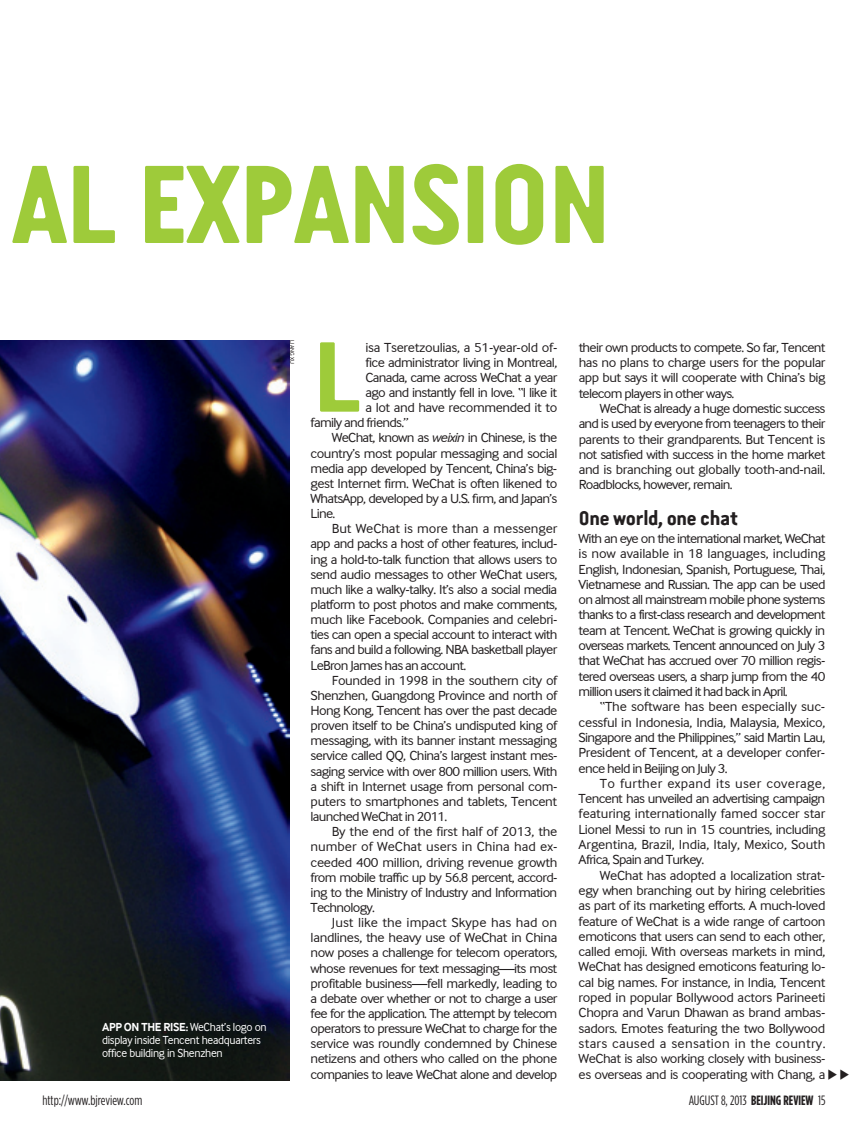
<style>
.page{position:relative;width:868px;height:1136px;background:#fff}
.page>*{position:absolute;margin:0;border:0;box-sizing:border-box;transform-origin:0 0}
.t1{font:111px "Van Condensed LF Bold";letter-spacing:-.06em;color:#9ecb3a}
.t2{font:99.9px "Van Condensed LF Bold";color:#9ecb3a;scale:1.05 1}
.t3{font:19.5px "Van Condensed LF Bold";letter-spacing:-.05em;color:#231f20}
.t4{font:13.5px/15.3px "Inter Face Da Ma";letter-spacing:-.04em;color:#231f20;text-align:justify;scale:1.05 1}
.t5{font:13.5px "Inter Face Da Ma";letter-spacing:-.02em;color:#231f20;scale:1.05 1}
.t6{font:13.5px "Inter Face Da Ma";color:#231f20;scale:1.05 1}
.t7{font:condensed 13.5px "Gotham HTF";color:#231f20}
.t8{font:13.5px "Inter Face Da Ma";letter-spacing:-.01em;color:#231f20;scale:1.05 1}
.t9{font:12px/12.8px "Inter Face Da Ma";letter-spacing:-.025em;color:#fff;scale:.95 1}
.t10{font:6px "Inter Face Da Ma";color:#231f20}
.s1{font-weight:700}
.s2{font-style:italic}
</style>
<div class="page">
<img style="left:0;top:340px;width:289px;height:740px">
<h1 class="t1" style="left:9px;top:135px;width:606px">AL EXPANSION</h1>
<p class="t9" style="left:102px;top:1020px;width:175px"><span class="s1">APP ON THE RISE:</span> WeChat’s logo on display inside Tencent headquarters office building in Shenzhen</p>
<p class="t10" style="left:296px;top:340px;width:25px;rotate:90deg">LIANG XU</p>
<h2 class="t2" style="left:310px;top:315px;width:54px">L</h2>
<p class="t5" style="left:365px;top:339px;width:184px">isa Tseretzoulias, a 51-year-old of-</p>
<p class="t4" style="left:365px;top:354px;width:184px">fice administrator living in Montreal,</p>
<p class="t4" style="left:365px;top:369px;width:184px">Canada, came across WeChat a year</p>
<p class="t4" style="left:365px;top:385px;width:184px">ago and instantly fell in love. “I like it</p>
<p class="t4" style="left:365px;top:400px;width:184px">a lot and have recommended it to</p>
<p class="t4" style="left:310px;top:415px;width:95px">family and friends.”</p>
<p class="t4" style="left:332px;top:430px;width:216px">WeChat, known as <span class="s2">weixin</span> in Chinese, is the</p>
<p class="t4" style="left:310px;top:445px;width:236px">country’s most popular messaging and social</p>
<p class="t4" style="left:310px;top:460px;width:236px">media app developed by Tencent, China’s big-</p>
<p class="t4" style="left:310px;top:475px;width:236px">gest Internet firm. WeChat is often likened to</p>
<p class="t4" style="left:310px;top:491px;width:236px">WhatsApp, developed by a U.S. firm, and Japan’s</p>
<p class="t4" style="left:310px;top:506px;width:25px">Line.</p>
<p class="t8" style="left:332px;top:521px;width:216px">But WeChat is more than a messenger</p>
<p class="t4" style="left:310px;top:536px;width:236px">app and packs a host of other features, includ-</p>
<p class="t4" style="left:310px;top:551px;width:236px">ing a hold-to-talk function that allows users to</p>
<p class="t4" style="left:310px;top:566px;width:236px">send audio messages to other WeChat users,</p>
<p class="t4" style="left:310px;top:581px;width:236px">much like a walky-talky. It’s also a social media</p>
<p class="t4" style="left:310px;top:596px;width:236px">platform to post photos and make comments,</p>
<p class="t4" style="left:310px;top:612px;width:236px">much like Facebook. Companies and celebri-</p>
<p class="t4" style="left:310px;top:627px;width:236px">ties can open a special account to interact with</p>
<p class="t4" style="left:310px;top:642px;width:236px">fans and build a following. NBA basketball player</p>
<p class="t4" style="left:310px;top:657px;width:150px">LeBron James has an account.</p>
<p class="t4" style="left:332px;top:672px;width:216px">Founded in 1998 in the southern city of</p>
<p class="t4" style="left:310px;top:687px;width:236px">Shenzhen, Guangdong Province and north of</p>
<p class="t4" style="left:310px;top:702px;width:236px">Hong Kong, Tencent has over the past decade</p>
<p class="t4" style="left:310px;top:718px;width:236px">proven itself to be China’s undisputed king of</p>
<p class="t4" style="left:310px;top:733px;width:236px">messaging, with its banner instant messaging</p>
<p class="t4" style="left:310px;top:748px;width:236px">service called QQ, China’s largest instant mes-</p>
<p class="t4" style="left:310px;top:763px;width:236px">saging service with over 800 million users. With</p>
<p class="t4" style="left:310px;top:778px;width:236px">a shift in Internet usage from personal com-</p>
<p class="t4" style="left:310px;top:793px;width:236px">puters to smartphones and tablets, Tencent</p>
<p class="t4" style="left:310px;top:808px;width:132px">launched WeChat in 2011.</p>
<p class="t5" style="left:332px;top:824px;width:216px">By the end of the first half of 2013, the</p>
<p class="t6" style="left:310px;top:839px;width:236px">number of WeChat users in China had ex-</p>
<p class="t5" style="left:310px;top:854px;width:236px">ceeded 400 million, driving revenue growth</p>
<p class="t4" style="left:310px;top:869px;width:236px">from mobile traffic up by 56.8 percent, accord-</p>
<p class="t4" style="left:310px;top:884px;width:236px">ing to the Ministry of Industry and Information</p>
<p class="t4" style="left:310px;top:899px;width:63px">Technology.</p>
<p class="t6" style="left:332px;top:914px;width:216px">Just like the impact Skype has had on</p>
<p class="t4" style="left:310px;top:929px;width:236px">landlines, the heavy use of WeChat in China</p>
<p class="t4" style="left:310px;top:945px;width:236px">now poses a challenge for telecom operators,</p>
<p class="t4" style="left:310px;top:960px;width:236px">whose revenues for text messaging—its most</p>
<p class="t4" style="left:310px;top:975px;width:236px">profitable business—fell markedly, leading to</p>
<p class="t4" style="left:310px;top:990px;width:236px">a debate over whether or not to charge a user</p>
<p class="t4" style="left:310px;top:1005px;width:236px">fee for the application. The attempt by telecom</p>
<p class="t4" style="left:310px;top:1020px;width:236px">operators to pressure WeChat to charge for the</p>
<p class="t4" style="left:310px;top:1035px;width:236px">service was roundly condemned by Chinese</p>
<p class="t4" style="left:310px;top:1050px;width:236px">netizens and others who called on the phone</p>
<p class="t4" style="left:310px;top:1066px;width:236px">companies to leave WeChat alone and develop</p>
<p class="t4" style="left:578px;top:339px;width:236px">their own products to compete. So far, Tencent has no plans to charge users for the popular app but says it will cooperate with China’s big telecom players in other ways.</p>
<p class="t4" style="left:578px;top:400px;width:236px;text-indent:21px">WeChat is already a huge domestic success and is used by everyone from teenagers to their parents to their grandparents. But Tencent is not satisfied with success in the home market and is branching out globally tooth-and-nail.<br>Roadblocks, however, remain.</p>
<h3 class="t3" style="left:578px;top:506px;width:162px">One world, one chat</h3>
<p class="t4" style="left:578px;top:530px;width:236px">With an eye on the international market, WeChat is now available in 18 languages, including English, Indonesian, Spanish, Portuguese, Thai, Vietnamese and Russian. The app can be used on almost all mainstream mobile phone systems thanks to a first-class research and development team at Tencent. WeChat is growing quickly in overseas markets. Tencent announced on July 3 that WeChat has accrued over 70 million regis&shy;tered overseas users, a sharp jump from the 40 million users it claimed it had back in April.</p>
<p class="t4" style="left:578px;top:699px;width:236px;text-indent:21px">“The software has been especially suc&shy;cessful in Indonesia, India, Malaysia, Mexico, Singapore and the Philippines,” said Martin Lau, President of Tencent, at a developer confer&shy;ence held in Beijing on July 3.</p>
<p class="t4" style="left:578px;top:775px;width:236px;text-indent:21px">To further expand its user coverage, Tencent has unveiled an advertising campaign featuring internationally famed soccer star Lionel Messi to run in 15 countries, including Argentina, Brazil, India, Italy, Mexico, South Africa, Spain and Turkey.</p>
<p class="t4" style="left:578px;top:867px;width:236px;text-indent:21px">WeChat has adopted a localization strat&shy;egy when branching out by hiring celebrities as part of its marketing efforts. A much-loved feature of WeChat is a wide range of cartoon emoticons that users can send to each other, called emoji. With overseas markets in mind, WeChat has designed emoticons featuring lo&shy;cal big names. For instance, in India, Tencent roped in popular Bollywood actors Parineeti Chopra and Varun Dhawan as brand ambas&shy;sadors. Emotes featuring the two Bollywood stars caused a sensation in the country.<br>WeChat is also working closely with business&shy;es overseas and is cooperating with Chang, a</p>
<p class="t7" style="left:43px;top:1092px;width:101px">http://www.bjreview.com</p>
<p class="t7" style="left:688px;top:1092px;width:138px">AUGUST 8, 2013 <span class="s1">BEIJING REVIEW</span> 15</p>
</div>
